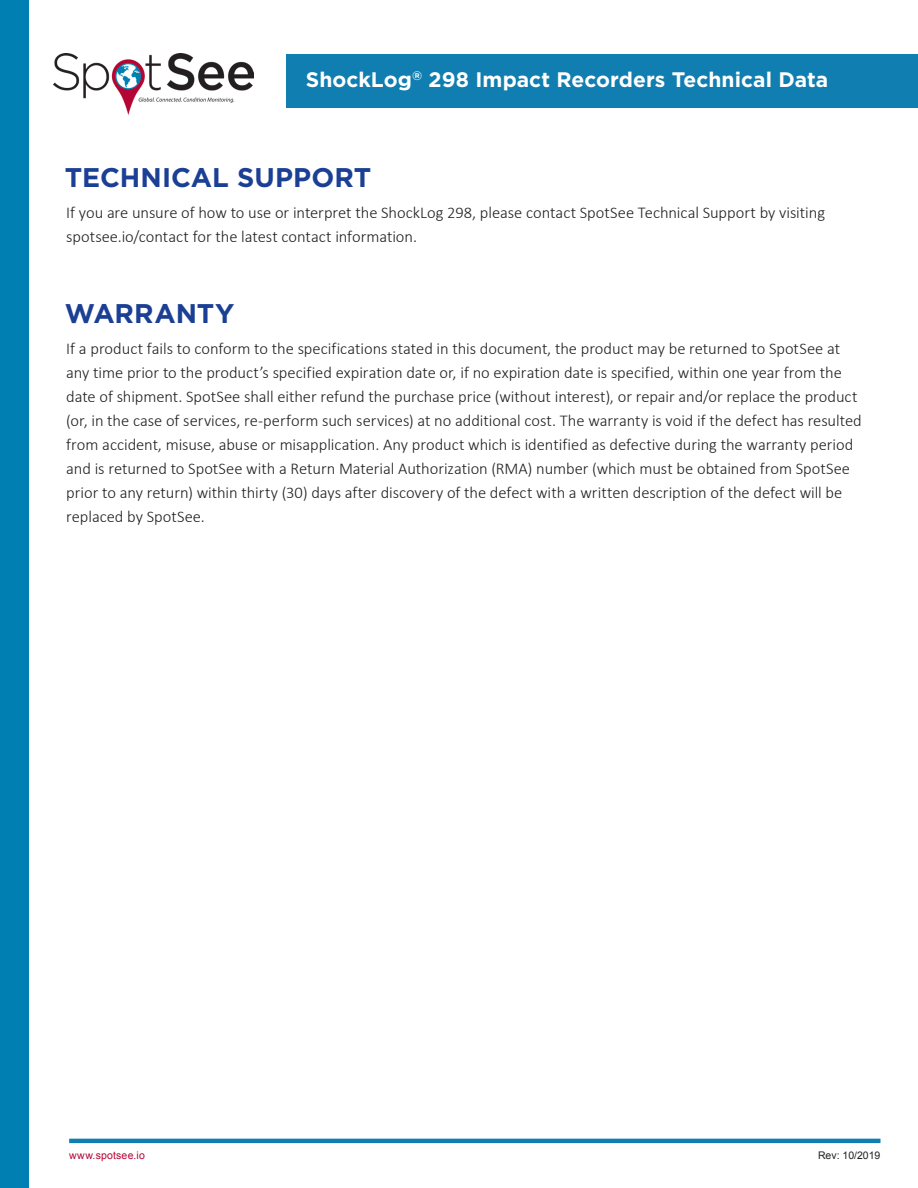
<style>
.page{position:relative;width:918px;height:1188px;background:#fff}
.page>*{position:absolute;margin:0;border:0;box-sizing:border-box;transform-origin:0 0}
.t1{font:700 27px "Gotham";color:#1b3f94}
.t2{font:700 21px "Gotham";color:#fff}
.t3{font:300 16.5px/24px "Calibri";letter-spacing:-.005em;color:#231f20}
.t4{font:10.5px "Arial";letter-spacing:.02em;color:#b50536}
.t5{font:10.5px "Arial";color:#231f20}
</style>
<div class="page">
<div style="left:286px;top:54px;width:632px;height:54px;background:#117eb1"></div>
<div style="left:0;top:0;width:29px;height:1188px;background:#007fb2"></div>
<img style="left:54px;top:54px;width:200px;height:61px">
<hr style="left:69px;top:1139px;width:811px;height:4px;background:#117eb1">
<p class="t2" style="left:306px;top:67px;width:524px">ShockLog<sup>®</sup> 298 Impact Recorders Technical Data</p>
<h1 class="t1" style="left:65px;top:162px;width:308px">TECHNICAL SUPPORT</h1>
<p class="t3" style="left:66px;top:199px;width:760px">If you are unsure of how to use or interpret the ShockLog 298, please contact SpotSee Technical Support by visiting spotsee.io/contact for the latest contact information.</p>
<h1 class="t1" style="left:65px;top:298px;width:171px">WARRANTY</h1>
<p class="t3" style="left:66px;top:335px;width:797px">If a product fails to conform to the specifications stated in this document, the product may be returned to SpotSee at any time prior to the product’s specified expiration date or, if no expiration date is specified, within one year from the date of shipment. SpotSee shall either refund the purchase price (without interest), or repair and/or replace the product (or, in the case of services, re-perform such services) at no additional cost. The warranty is void if the defect has resulted from accident, misuse, abuse or misapplication. Any product which is identified as defective during the warranty period and is returned to SpotSee with a Return Material Authorization (RMA) number (which must be obtained from SpotSee prior to any return) within thirty (30) days after discovery of the defect with a written description of the defect will be replaced by SpotSee.</p>
<p class="t4" style="left:69px;top:1148px;width:77px">www.spotsee.io</p>
<p class="t5" style="left:818px;top:1148px;width:64px">Rev: 10/2019</p>
</div>
